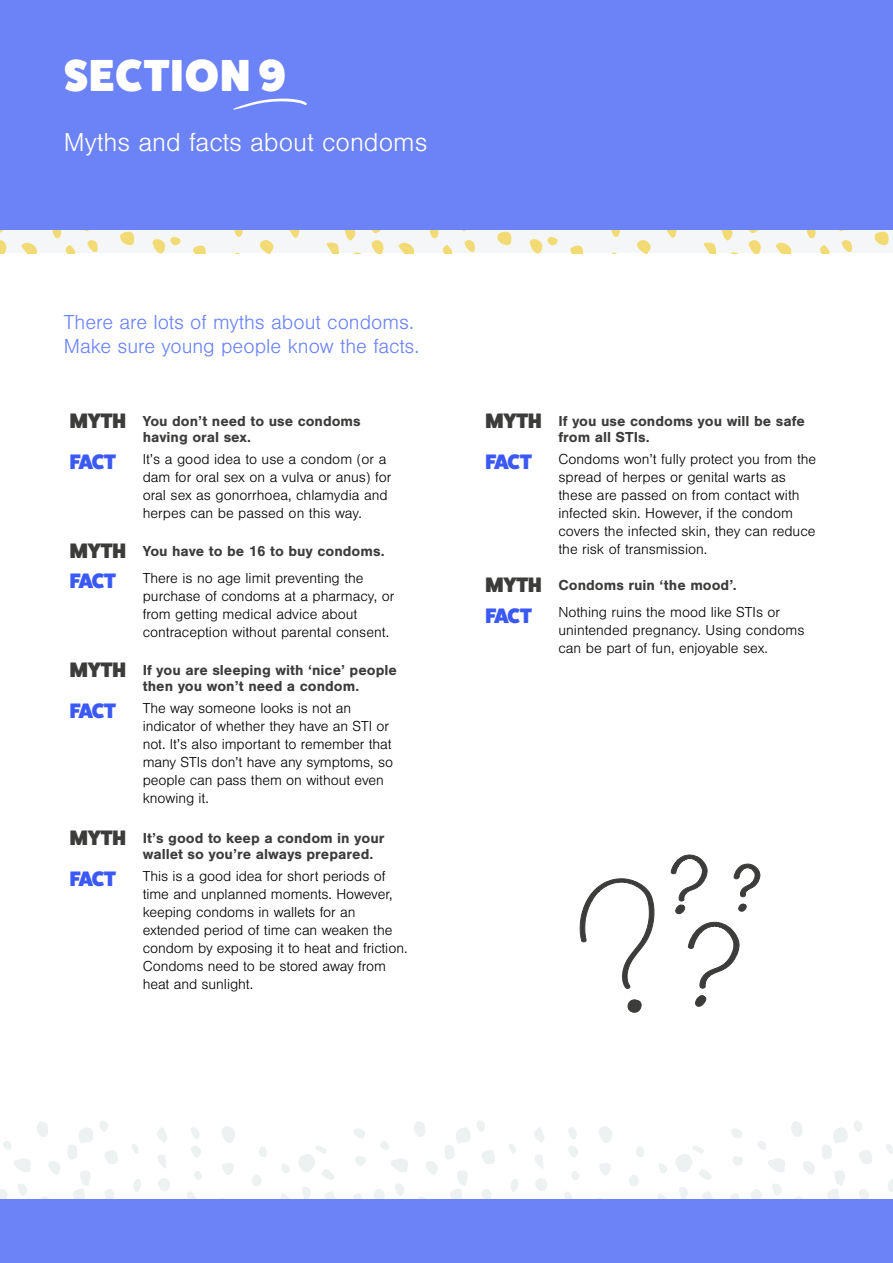
<style>
.page{position:relative;width:893px;height:1263px;background:#fff}
.page>*{position:absolute;margin:0;border:0;box-sizing:border-box;transform-origin:0 0}
.t1{font:800 45px "Fat Frank";letter-spacing:.03em;color:#fff}
.t2{font:300 27px "Nimbus San";color:#fff}
.t3{font:300 21px/24px "Nimbus San";color:#6c83f8}
.t4{font:800 21px "Fat Frank";letter-spacing:-.05em;color:#3b59f6}
.t5{font:300 15px/18px "Nimbus San";letter-spacing:-.005em;color:#000}
.t6{font:700 15px/16.5px "Nimbus San";color:#3c3c3b}
.s1{font-family:"Fat Frank";font-weight:800;font-size:21px}
</style>
<div class="page">
<div style="left:298px;top:1154px;width:17px;height:18px;background:#eef1f2;border-radius:7px"></div>
<svg style="left:14px;top:1158px;width:17px;height:14px"></svg>
<svg style="left:222px;top:1126px;width:13px;height:17px"></svg>
<svg style="left:37px;top:1121px;width:11px;height:16px"></svg>
<svg style="left:73px;top:1171px;width:18px;height:28px"></svg>
<svg style="left:158px;top:1178px;width:12px;height:13px"></svg>
<svg style="left:48px;top:1161px;width:12px;height:13px"></svg>
<svg style="left:222px;top:1163px;width:12px;height:12px"></svg>
<svg style="left:0;top:1189px;width:8px;height:10px"></svg>
<svg style="left:281px;top:1194px;width:8px;height:5px"></svg>
<svg style="left:157px;top:1127px;width:10px;height:16px"></svg>
<svg style="left:105px;top:1189px;width:9px;height:10px"></svg>
<div style="left:252px;top:1174px;width:10px;height:13px;background:#eef1f2;border-radius:50%"></div>
<svg style="left:40px;top:1196px;width:9px;height:3px"></svg>
<svg style="left:18px;top:1184px;width:9px;height:12px"></svg>
<svg style="left:158px;top:1155px;width:8px;height:14px"></svg>
<svg style="left:302px;top:1187px;width:9px;height:12px"></svg>
<svg style="left:187px;top:1192px;width:9px;height:7px"></svg>
<svg style="left:133px;top:1179px;width:8px;height:13px"></svg>
<svg style="left:191px;top:1127px;width:10px;height:31px"></svg>
<svg style="left:68px;top:1120px;width:50px;height:44px"></svg>
<svg style="left:259px;top:1146px;width:8px;height:11px"></svg>
<svg style="left:282px;top:1164px;width:8px;height:9px"></svg>
<svg style="left:3px;top:1141px;width:8px;height:9px"></svg>
<div style="left:194px;top:1171px;width:8px;height:9px;background:#eef1f2;border-radius:4px"></div>
<svg style="left:132px;top:1144px;width:7px;height:10px"></svg>
<div style="left:675px;top:1154px;width:17px;height:18px;background:#eef1f2;border-radius:7px"></div>
<svg style="left:391px;top:1158px;width:17px;height:14px"></svg>
<svg style="left:599px;top:1126px;width:13px;height:17px"></svg>
<svg style="left:414px;top:1121px;width:11px;height:16px"></svg>
<svg style="left:450px;top:1171px;width:18px;height:28px"></svg>
<svg style="left:535px;top:1178px;width:12px;height:13px"></svg>
<svg style="left:426px;top:1161px;width:12px;height:13px"></svg>
<svg style="left:599px;top:1163px;width:12px;height:12px"></svg>
<svg style="left:374px;top:1189px;width:11px;height:10px"></svg>
<svg style="left:658px;top:1194px;width:9px;height:5px"></svg>
<svg style="left:534px;top:1127px;width:10px;height:16px"></svg>
<svg style="left:482px;top:1189px;width:10px;height:10px"></svg>
<div style="left:629px;top:1174px;width:10px;height:13px;background:#eef1f2;border-radius:50%"></div>
<svg style="left:418px;top:1196px;width:8px;height:3px"></svg>
<svg style="left:322px;top:1169px;width:12px;height:11px"></svg>
<svg style="left:354px;top:1128px;width:11px;height:10px"></svg>
<svg style="left:395px;top:1184px;width:10px;height:12px"></svg>
<svg style="left:535px;top:1155px;width:9px;height:14px"></svg>
<svg style="left:679px;top:1187px;width:9px;height:12px"></svg>
<svg style="left:564px;top:1192px;width:9px;height:7px"></svg>
<svg style="left:511px;top:1179px;width:7px;height:13px"></svg>
<svg style="left:355px;top:1156px;width:11px;height:10px"></svg>
<svg style="left:353px;top:1193px;width:9px;height:6px"></svg>
<svg style="left:568px;top:1127px;width:10px;height:31px"></svg>
<svg style="left:445px;top:1120px;width:50px;height:44px"></svg>
<svg style="left:324px;top:1192px;width:12px;height:7px"></svg>
<svg style="left:636px;top:1146px;width:8px;height:11px"></svg>
<svg style="left:659px;top:1164px;width:8px;height:9px"></svg>
<svg style="left:380px;top:1141px;width:9px;height:9px"></svg>
<div style="left:571px;top:1171px;width:8px;height:9px;background:#eef1f2;border-radius:4px"></div>
<svg style="left:315px;top:1146px;width:11px;height:7px"></svg>
<svg style="left:509px;top:1144px;width:7px;height:10px"></svg>
<svg style="left:768px;top:1158px;width:17px;height:14px"></svg>
<svg style="left:859px;top:1150px;width:13px;height:14px"></svg>
<svg style="left:791px;top:1121px;width:11px;height:16px"></svg>
<svg style="left:827px;top:1171px;width:18px;height:28px"></svg>
<svg style="left:822px;top:1127px;width:26px;height:32px"></svg>
<svg style="left:803px;top:1161px;width:12px;height:13px"></svg>
<svg style="left:751px;top:1189px;width:11px;height:10px"></svg>
<svg style="left:859px;top:1189px;width:10px;height:10px"></svg>
<svg style="left:795px;top:1196px;width:8px;height:3px"></svg>
<svg style="left:699px;top:1169px;width:13px;height:11px"></svg>
<svg style="left:731px;top:1128px;width:11px;height:10px"></svg>
<svg style="left:772px;top:1184px;width:10px;height:12px"></svg>
<svg style="left:888px;top:1179px;width:5px;height:13px"></svg>
<svg style="left:732px;top:1156px;width:11px;height:10px"></svg>
<svg style="left:730px;top:1193px;width:9px;height:6px"></svg>
<svg style="left:854px;top:1120px;width:8px;height:12px"></svg>
<svg style="left:702px;top:1191px;width:11px;height:8px"></svg>
<svg style="left:757px;top:1141px;width:9px;height:9px"></svg>
<svg style="left:692px;top:1146px;width:12px;height:7px"></svg>
<svg style="left:886px;top:1144px;width:7px;height:10px"></svg>
<div style="left:0;top:229px;width:893px;height:24px;background:#f4f6f7"></div>
<svg style="left:79px;top:229px;width:15px;height:2px"></svg>
<svg style="left:120px;top:232px;width:14px;height:13px"></svg>
<svg style="left:21px;top:243px;width:16px;height:10px"></svg>
<svg style="left:0;top:229px;width:7px;height:4px"></svg>
<svg style="left:259px;top:240px;width:15px;height:13px"></svg>
<svg style="left:193px;top:245px;width:13px;height:8px"></svg>
<svg style="left:288px;top:229px;width:12px;height:9px"></svg>
<svg style="left:0;top:240px;width:7px;height:13px"></svg>
<svg style="left:87px;top:240px;width:11px;height:12px"></svg>
<svg style="left:65px;top:245px;width:10px;height:8px"></svg>
<svg style="left:51px;top:229px;width:10px;height:10px"></svg>
<svg style="left:234px;top:229px;width:9px;height:8px"></svg>
<svg style="left:152px;top:237px;width:29px;height:16px"></svg>
<svg style="left:456px;top:229px;width:15px;height:2px"></svg>
<svg style="left:497px;top:232px;width:14px;height:13px"></svg>
<svg style="left:398px;top:243px;width:17px;height:10px"></svg>
<svg style="left:637px;top:240px;width:14px;height:13px"></svg>
<svg style="left:570px;top:245px;width:13px;height:8px"></svg>
<svg style="left:665px;top:229px;width:12px;height:9px"></svg>
<svg style="left:326px;top:229px;width:58px;height:24px"></svg>
<svg style="left:464px;top:240px;width:11px;height:12px"></svg>
<svg style="left:443px;top:245px;width:9px;height:8px"></svg>
<svg style="left:429px;top:229px;width:9px;height:10px"></svg>
<svg style="left:611px;top:229px;width:9px;height:8px"></svg>
<svg style="left:529px;top:237px;width:29px;height:16px"></svg>
<svg style="left:834px;top:229px;width:14px;height:2px"></svg>
<svg style="left:874px;top:232px;width:14px;height:13px"></svg>
<svg style="left:775px;top:243px;width:17px;height:10px"></svg>
<svg style="left:703px;top:229px;width:58px;height:24px"></svg>
<svg style="left:841px;top:240px;width:11px;height:12px"></svg>
<svg style="left:820px;top:245px;width:9px;height:8px"></svg>
<svg style="left:806px;top:229px;width:9px;height:10px"></svg>
<div style="left:0;top:0;width:893px;height:229px;background:#6c83f8"></div>
<div style="left:0;top:1199px;width:893px;height:64px;background:#6c83f8"></div>
<svg style="left:233px;top:99px;width:74px;height:11px"></svg>
<svg style="left:670px;top:854px;width:91px;height:153px"></svg>
<svg style="left:579px;top:878px;width:76px;height:135px"></svg>
<h1 class="t1" style="left:64px;top:50px;width:223px">SECTION 9</h1>
<h2 class="t2" style="left:64px;top:128px;width:365px">Myths and facts about condoms</h2>
<h3 class="t3" style="left:64px;top:311px;width:357px">There are lots of myths about condoms.<br>Make sure young people know the facts.</h3>
<p class="t6" style="left:143px;top:413px;width:220px;text-indent:-73px"><span class="s1">MYTH</span> You don’t need to use condoms having oral sex.</p>
<h3 class="t4" style="left:70px;top:450px;width:48px">FACT</h3>
<p class="t5" style="left:143px;top:451px;width:250px">It’s a good idea to use a condom (or a dam for oral sex on a vulva or anus) for oral sex as gonorrhoea, chlamydia and herpes can be passed on this way.</p>
<p class="t6" style="left:70px;top:543px;width:316px"><span class="s1">MYTH</span> You have to be 16 to buy condoms.</p>
<h3 class="t4" style="left:70px;top:569px;width:48px">FACT</h3>
<p class="t5" style="left:143px;top:569px;width:253px">There is no age limit preventing the purchase of condoms at a pharmacy, or from getting medical advice about contraception without parental consent.</p>
<p class="t6" style="left:143px;top:661px;width:256px;text-indent:-73px"><span class="s1">MYTH</span> If you are sleeping with ‘nice’ people then you won’t need a condom.</p>
<h3 class="t4" style="left:70px;top:699px;width:48px">FACT</h3>
<p class="t5" style="left:143px;top:699px;width:252px">The way someone looks is not an indicator of whether they have an STI or not. It’s also important to remember that many STIs don’t have any symptoms, so people can pass them on without even knowing it.</p>
<p class="t6" style="left:143px;top:829px;width:243px;text-indent:-73px"><span class="s1">MYTH</span> It’s good to keep a condom in your wallet so you’re always prepared.</p>
<h3 class="t4" style="left:70px;top:867px;width:48px">FACT</h3>
<p class="t5" style="left:143px;top:867px;width:266px">This is a good idea for short periods of time and unplanned moments. However, keeping condoms in wallets for an extended period of time can weaken the condom by exposing it to heat and friction.<br>Condoms need to be stored away from heat and sunlight.</p>
<p class="t6" style="left:558px;top:413px;width:248px;text-indent:-73px"><span class="s1">MYTH</span> If you use condoms you will be safe from all STIs.</p>
<h3 class="t4" style="left:485px;top:450px;width:48px">FACT</h3>
<p class="t5" style="left:558px;top:451px;width:259px">Condoms won’t fully protect you from the spread of herpes or genital warts as these are passed on from contact with infected skin. However, if the condom covers the infected skin, they can reduce the risk of transmission.</p>
<p class="t6" style="left:485px;top:577px;width:253px"><span class="s1">MYTH</span> Condoms ruin ‘the mood’.</p>
<h3 class="t4" style="left:485px;top:603px;width:48px">FACT</h3>
<p class="t5" style="left:558px;top:604px;width:247px">Nothing ruins the mood like STIs or unintended pregnancy. Using condoms can be part of fun, enjoyable sex.</p>
</div>
